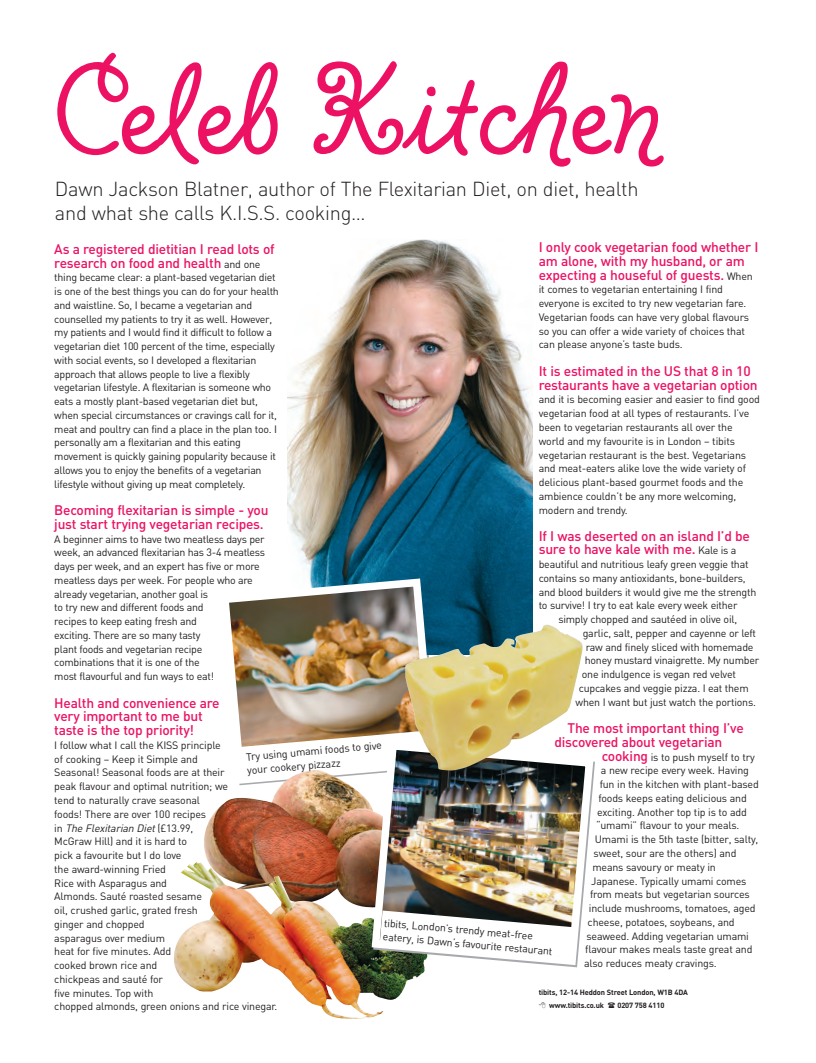
<style>
.page{position:relative;width:816px;height:1063px;background:#fff}
.page>*{position:absolute;margin:0;border:0;box-sizing:border-box;transform-origin:0 0}
.t1{font:131.38px "Clover ITC";letter-spacing:-.025em;color:#ec1163}
.t2{font:300 20px/24px "DIN";letter-spacing:-.015em;color:#231f20}
.t3{font:500 13.75px/13.8px "DIN";letter-spacing:-.015em;color:#ec1163}
.t4{font:10.62px/13.8px "DIN";letter-spacing:-.02em;color:#231f20}
.t5{font:700 7.5px/13.8px "DIN";letter-spacing:-.015em;color:#231f20}
.s1{font-weight:400;font-size:10.62px;color:#231f20}
.s2{font-weight:500;font-size:13.75px;color:#ec1163}
.s3{font-style:italic}
</style>
<div class="page">
<img style="left:174px;top:239px;width:421px;height:780px">
<svg style="left:539px;top:1002px;width:6px;height:6px"></svg>
<h1 class="t1" style="left:54px;top:58px;width:609px">Celeb Kitchen</h1>
<h2 class="t2" style="left:55px;top:179px;width:585px">Dawn Jackson Blatner, author of The Flexitarian Diet, on diet, health and what she calls K.I.S.S. cooking…</h2>
<p class="t3" style="left:538px;top:242px;width:221px">I only cook vegetarian food whether I am alone, with my husband, or am expecting a houseful of guests. <span class="s1">When</span></p>
<p class="t4" style="left:538px;top:284px;width:212px">it comes to vegetarian entertaining I find everyone is excited to try new vegetarian fare.<br>Vegetarian foods can have very global flavours so you can offer a wide variety of choices that can please anyone’s taste buds.</p>
<p class="t3" style="left:538px;top:365px;width:220px">It is estimated in the US that 8 in 10 restaurants have a vegetarian option</p>
<p class="t4" style="left:538px;top:394px;width:223px">and it is becoming easier and easier to find good vegetarian food at all types of restaurants. I’ve been to vegetarian restaurants all over the world and my favourite is in London – tibits vegetarian restaurant is the best. Vegetarians and meat-eaters alike love the wide variety of delicious plant-based gourmet foods and the ambience couldn’t be any more welcoming, modern and trendy.</p>
<p class="t3" style="left:538px;top:530px;width:213px">If I was deserted on an island I’d be sure to have kale with me. <span class="s1">Kale is a</span></p>
<p class="t4" style="left:538px;top:558px;width:211px">beautiful and nutritious leafy green veggie that</p>
<p class="t4" style="left:538px;top:572px;width:208px">contains so many antioxidants, bone-builders,</p>
<p class="t4" style="left:538px;top:586px;width:219px">and blood builders it would give me the strength</p>
<p class="t4" style="left:538px;top:600px;width:200px">to survive! I try to eat kale every week either</p>
<p class="t4" style="left:558px;top:613px;width:180px">simply chopped and sautéed in olive oil,</p>
<p class="t4" style="left:582px;top:627px;width:175px">garlic, salt, pepper and cayenne or left</p>
<p class="t4" style="left:585px;top:641px;width:169px">raw and finely sliced with homemade</p>
<p class="t4" style="left:584px;top:655px;width:176px">honey mustard vinaigrette. My number</p>
<p class="t4" style="left:582px;top:668px;width:155px">one indulgence is vegan red velvet</p>
<p class="t4" style="left:578px;top:682px;width:171px">cupcakes and veggie pizza. I eat them</p>
<p class="t4" style="left:575px;top:696px;width:182px">when I want but just watch the portions.</p>
<p class="t3" style="left:554px;top:723px;width:191px;text-indent:13px">The most important thing I’ve discovered about vegetarian</p>
<p class="t4" style="left:601px;top:751px;width:154px"><span class="s2">cooking</span> is to push myself to try</p>
<p class="t4" style="left:600px;top:765px;width:150px">a new recipe every week. Having</p>
<p class="t4" style="left:599px;top:778px;width:161px">fun in the kitchen with plant-based</p>
<p class="t4" style="left:598px;top:792px;width:150px">foods keeps eating delicious and</p>
<p class="t4" style="left:597px;top:806px;width:151px">exciting. Another top tip is to add</p>
<p class="t4" style="left:596px;top:820px;width:145px">“umami” flavour to your meals.</p>
<p class="t4" style="left:594px;top:833px;width:165px">Umami is the 5th taste (bitter, salty,</p>
<p class="t4" style="left:593px;top:847px;width:144px">sweet, sour are the others) and</p>
<p class="t4" style="left:592px;top:861px;width:125px">means savoury or meaty in</p>
<p class="t4" style="left:591px;top:875px;width:157px">Japanese. Typically umami comes</p>
<p class="t4" style="left:590px;top:888px;width:161px">from meats but vegetarian sources</p>
<p class="t4" style="left:588px;top:902px;width:168px">include mushrooms, tomatoes, aged</p>
<p class="t4" style="left:587px;top:916px;width:149px">cheese, potatoes, soybeans, and</p>
<p class="t4" style="left:586px;top:930px;width:164px">seaweed. Adding vegetarian umami</p>
<p class="t4" style="left:585px;top:943px;width:169px">flavour makes meals taste great and</p>
<p class="t4" style="left:584px;top:957px;width:134px">also reduces meaty cravings.</p>
<p class="t5" style="left:549px;top:985px;width:140px;text-indent:-11px">tibits, 12-14 Heddon Street London, W1B 4DA www.tibits.co.uk</p>
<p class="t3" style="left:54px;top:243px;width:222px">As a registered dietitian I read lots of research on food and health <span class="s1">and one</span></p>
<p class="t4" style="left:54px;top:272px;width:226px">thing became clear: a plant-based vegetarian diet is one of the best things you can do for your health and waistline. So, I became a vegetarian and counselled my patients to try it as well. However, my patients and I would find it difficult to follow a vegetarian diet 100 percent of the time, especially with social events, so I developed a flexitarian approach that allows people to live a flexibly vegetarian lifestyle. A flexitarian is someone who eats a mostly plant-based vegetarian diet but, when special circumstances or cravings call for it, meat and poultry can find a place in the plan too. I personally am a flexitarian and this eating movement is quickly gaining popularity because it allows you to enjoy the benefits of a vegetarian lifestyle without giving up meat completely.</p>
<p class="t3" style="left:54px;top:505px;width:216px">Becoming flexitarian is simple - you just start trying vegetarian recipes.</p>
<p class="t4" style="left:54px;top:533px;width:212px">A beginner aims to have two meatless days per week, an advanced flexitarian has 3-4 meatless days per week, and an expert has five or more meatless days per week. For people who are already vegetarian, another goal is<br>to try new and different foods and<br>recipes to keep eating fresh and<br>exciting. There are so many tasty<br>plant foods and vegetarian recipe combinations that it is one of the<br>most flavourful and fun ways to eat!</p>
<p class="t3" style="left:54px;top:697px;width:167px">Health and convenience are very important to me but taste is the top priority!</p>
<p class="t4" style="left:54px;top:739px;width:225px">I follow what I call the KISS principle<br>of cooking – Keep it Simple and<br>Seasonal! Seasonal foods are at their<br>peak flavour and optimal nutrition; we<br>tend to naturally crave seasonal<br>foods! There are over 100 recipes<br>i n <span class="s3">The Flexitarian Diet</span> ( £ 1 3 . 9 9 ,<br>McGraw Hill) and it is hard to<br>pick a favourite but I do love<br>the award-winning Fried<br>Rice with Asparagus and<br>Almonds. Sauté roasted sesame<br>oil, crushed garlic, grated fresh<br>ginger and chopped<br>asparagus over medium<br>heat for five minutes. Add<br>cooked brown rice and<br>chickpeas and sauté for<br>five minutes. Top with<br>chopped almonds, green onions and rice vinegar.</p>
<p class="t4" style="left:245px;top:751px;width:138px;rotate:-5deg">Try using umami foods to give your cookery pizzazz</p>
<p class="t4" style="left:384px;top:917px;width:172px;rotate:5deg">tibits, London’s trendy meat-free eatery, is Dawn’s favourite restaurant</p>
<p class="t5" style="left:617px;top:999px;width:49px">0207 758 4110</p>
</div>
